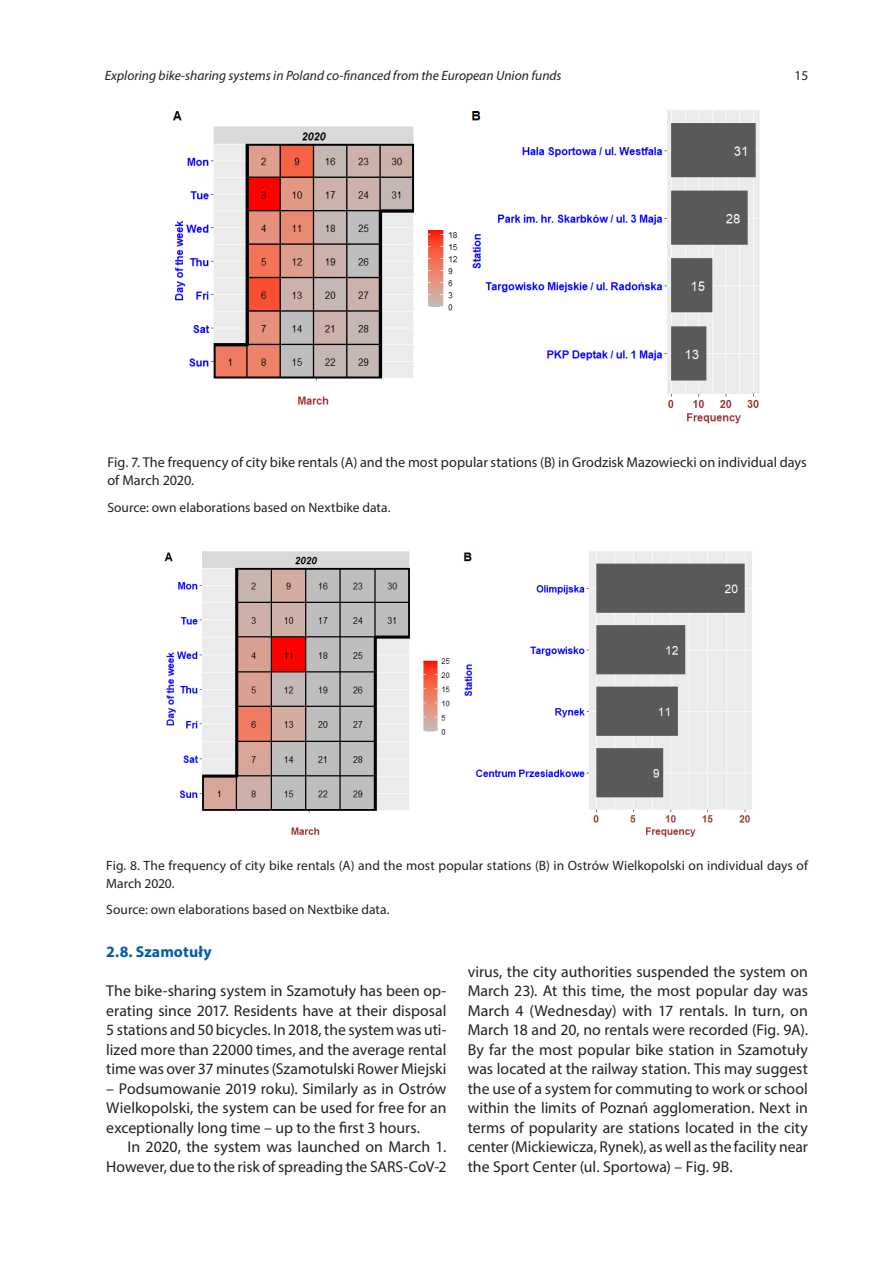
<style>
.page{position:relative;width:893px;height:1263px;background:#fff}
.page>*{position:absolute;margin:0;border:0;box-sizing:border-box;transform-origin:0 0}
.tekst{font:15.75px/19.5px "Myriad Pro";color:#231f20;text-align:justify}
.środ{font:700 15.75px "Myriad Pro";letter-spacing:.005em;color:#015aaa}
.ryc{font:14.25px/18px "Myriad Pro";color:#231f20}
.źródlo{font:13.5px/18px "Myriad Pro";letter-spacing:.005em;color:#231f20}
.t1{font:italic 13.5px "Myriad Pro";color:#231f20}
</style>
<div class="page">
<img style="left:173px;top:110px;width:587px;height:314px">
<img style="left:164px;top:551px;width:588px;height:286px">
<p class="t1" style="left:105px;top:67px;width:458px">Exploring bike-sharing systems in Poland co-financed from the European Union funds</p>
<p class="źródlo" style="left:794px;top:66px;width:15px">15</p>
<p class="ryc" style="left:107px;top:453px;width:701px">Fig. 7. The frequency of city bike rentals (A) and the most popular stations (B) in Grodzisk Mazowiecki on individual days of March 2020.</p>
<p class="źródlo" style="left:107px;top:498px;width:285px">Source: own elaborations based on Nextbike data.</p>
<p class="źródlo" style="left:106px;top:856px;width:703px">Fig. 8. The frequency of city bike rentals (A) and the most popular stations (B) in Ostrów Wielkopolski on individual days of<br>March 2020.</p>
<p class="źródlo" style="left:106px;top:900px;width:285px">Source: own elaborations based on Nextbike data.</p>
<p class="środ" style="left:106px;top:941px;width:107px">2.8. Szamotuły</p>
<p class="tekst" style="left:106px;top:981px;width:342px">The bike-sharing system in Szamotuły has been op&shy;erating since 2017. Residents have at their disposal 5 stations and 50 bicycles. In 2018, the system was uti&shy;lized more than 22000 times, and the average rental time was over 37 minutes (Szamotulski Rower Miejski</p>
<p class="tekst" style="left:106px;top:1078px;width:342px">– Podsumowanie 2019 roku). Similarly as in Ostrów Wielkopolski, the system can be used for free for an exceptionally long time – up to the first 3 hours.</p>
<p class="tekst" style="left:106px;top:1137px;width:342px;text-align:right">In 2020, the system was launched on March 1.<br>However, due to the risk of spreading the SARS-CoV-2</p>
<p class="tekst" style="left:468px;top:961px;width:342px">virus, the city authorities suspended the system on March 23). At this time, the most popular day was March 4 (Wednesday) with 17 rentals. In turn, on March 18 and 20, no rentals were recorded (Fig. 9A).<br>By far the most popular bike station in Szamotuły was located at the railway station. This may suggest the use of a system for commuting to work or school within the limits of Poznań agglomeration. Next in terms of popularity are stations located in the city center (Mickiewicza, Rynek), as well as the facility near the Sport Center (ul. Sportowa) – Fig. 9B.</p>
</div>
